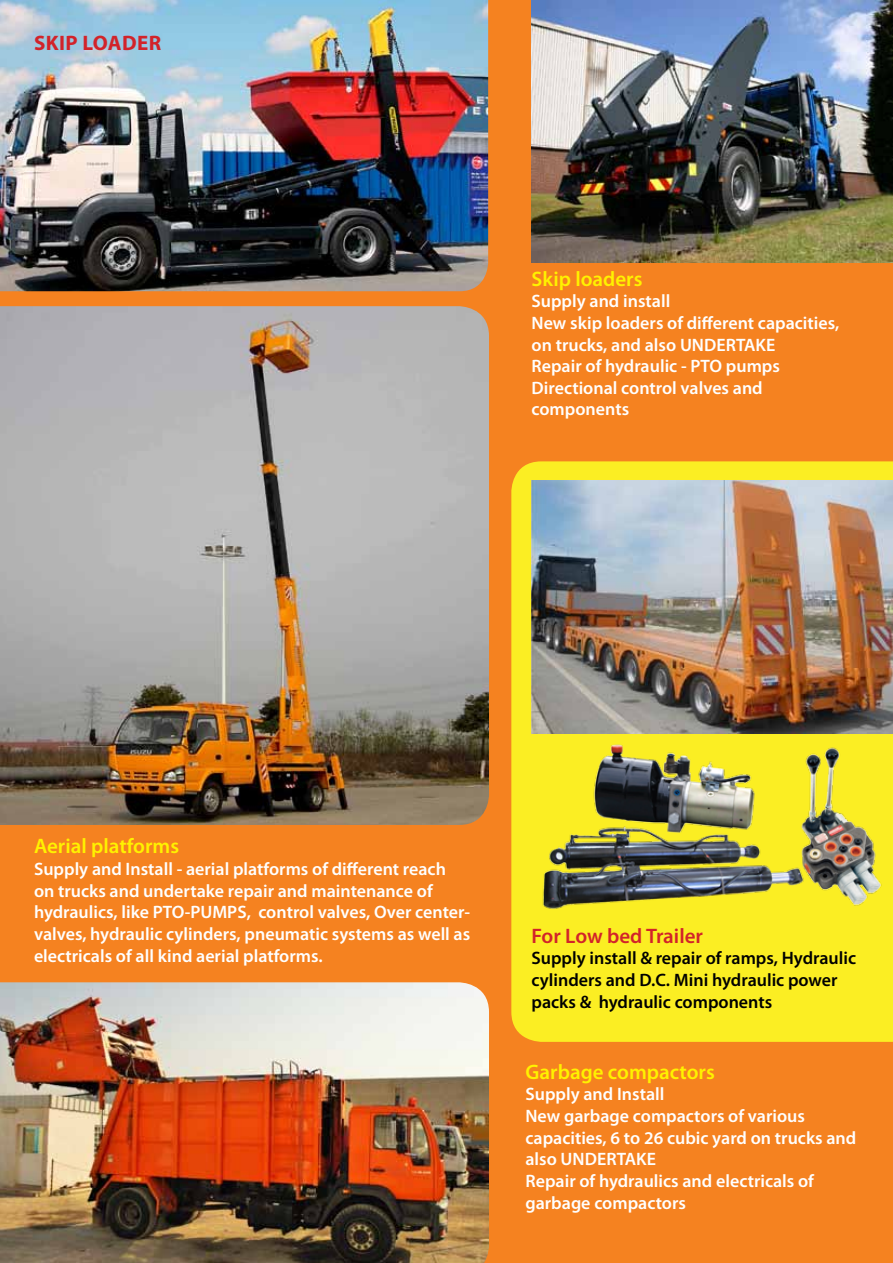
<style>
.page{position:relative;width:893px;height:1263px;background:#f58220}
.page>*{position:absolute;margin:0;border:0;box-sizing:border-box;transform-origin:0 0}
.t1{font:600 21px "Myriad Pro";color:#fff200}
.t2{font:600 21px "Myriad Pro";color:#d2232a}
.t3{font:700 21px "Myriad Pro";color:#d2232a}
.t4{font:600 18px/21.6px "Myriad Pro";color:#fff}
.t5{font:600 18px/21.6px "Myriad Pro";color:#000}
</style>
<div class="page">
<img style="left:0;top:306px;width:489px;height:519px">
<div style="left:511px;top:461px;width:382px;height:581px;background:#fbee23"></div>
<img style="left:531px;top:0;width:362px;height:262px">
<img style="left:0;top:0;width:488px;height:291px">
<img style="left:531px;top:480px;width:362px;height:253px">
<img style="left:531px;top:742px;width:362px;height:170px">
<img style="left:0;top:982px;width:489px;height:281px">
<img style="left:880px;top:0;width:13px;height:240px">
<p class="t3" style="left:34px;top:29px;width:63px">SKIP LOADER</p>
<p class="t1" style="left:531px;top:265px;width:112px">Skip loaders</p>
<p class="t4" style="left:531px;top:290px;width:309px">Supply and install<br>New skip loaders of different capacities, on trucks, and also UNDERTAKE<br>Repair of hydraulic - PTO pumps<br>Directional control valves and components</p>
<p class="t1" style="left:34px;top:833px;width:147px">Aerial platforms</p>
<p class="t4" style="left:34px;top:858px;width:438px">Supply and Install - aerial platforms of different reach on trucks and undertake repair and maintenance of hydraulics, like PTO-PUMPS, control valves, Over center&shy;valves, hydraulic cylinders, pneumatic systems as well as electricals of all kind aerial platforms.</p>
<p class="t2" style="left:531px;top:922px;width:173px">For Low bed Trailer</p>
<p class="t5" style="left:531px;top:947px;width:326px">Supply install &amp; repair of ramps, Hydraulic cylinders and D.C. Mini hydraulic power packs &amp; hydraulic components</p>
<p class="t1" style="left:525px;top:1058px;width:191px">Garbage compactors</p>
<p class="t4" style="left:525px;top:1083px;width:332px">Supply and Install<br>New garbage compactors of various capacities, 6 to 26 cubic yard on trucks and also UNDERTAKE<br>Repair of hydraulics and electricals of garbage compactors</p>
</div>
